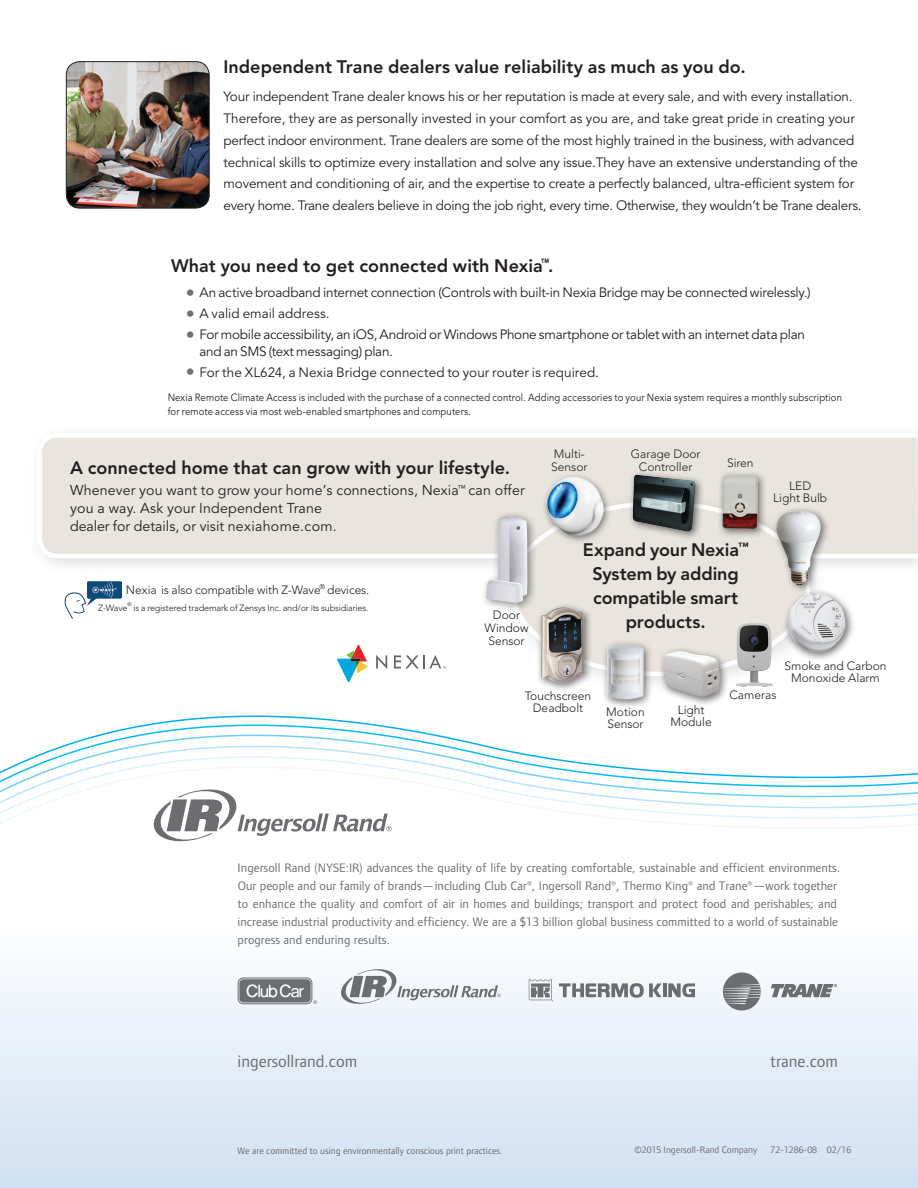
<style>
.page{position:relative;width:918px;height:1188px;background:#fff}
.page>*{position:absolute;margin:0;border:0;box-sizing:border-box;transform-origin:0 0}
.t1{font:800 18px/24px "Avenir LT Std";color:#231f20;text-align:center}
.t2{font:17.25px "Foundry Form Sans";color:#6c6d70}
.t3{font:14.25px/18px "Avenir";letter-spacing:.005em;color:#231f20}
.t4{font:13.5px/21.8px "Avenir";letter-spacing:-.01em;color:#231f20}
.t5{font:12.75px/18px "Foundry Form Sans";letter-spacing:.005em;color:#6c6d70}
.t6{font:300 12px/12.6px "Avenir LT Std";color:#231f20;text-align:center}
.t7{font:10.5px/13.5px "Avenir";letter-spacing:.01em;color:#231f20;scale:.91 1}
.t8{font:9.75px "Foundry Form Sans";color:#6c6d70}
.t9{font:9.75px "Foundry Form Sans";color:#717074}
.t10{font:300 9px "Avenir LT Std";letter-spacing:-.015em;color:#231f20}
.t11{font:300 7.05px "Avenir LT Std";color:#231f20}
.t12{font:300 5.25px "Avenir LT Std";color:#231f20}
.s1{font-size:18px;color:#717074}
.s2{font-family:"Helvetica Neue";font-weight:300}
</style>
<div class="page">
<img style="left:66px;top:63px;width:143px;height:145px">
<div style="left:66px;top:61px;width:144px;height:147px;border:1px solid #231f20;border-radius:14px"></div>
<div style="left:0;top:922px;width:918px;height:266px;background:linear-gradient(to bottom,#fefefe,#d0e0f2)"></div>
<img style="left:65px;top:581px;width:57px;height:37px">
<svg style="left:122px;top:718px;width:283px;height:11px"></svg>
<svg style="left:0;top:729px;width:918px;height:100px"></svg>
<div style="left:27px;top:422px;width:891px;height:156px;background:#231f20;opacity:.14"></div>
<svg style="left:35px;top:431px;width:883px;height:130px;background:#ebe7e1"></svg>
<div style="left:500px;top:490px;width:329px;height:206px;background:#231f20;opacity:.14"></div>
<div style="left:512px;top:503px;width:296px;height:171px;background:#e9e5de;border-radius:50%"></div>
<svg style="left:559px;top:983px;width:103px;height:15px"></svg>
<hr style="left:663px;top:983px;width:4px;height:14px;background:#6c6d70">
<svg style="left:668px;top:983px;width:27px;height:14px"></svg>
<svg style="left:529px;top:980px;width:24px;height:22px"></svg>
<svg style="left:723px;top:972px;width:38px;height:39px"></svg>
<svg style="left:771px;top:984px;width:66px;height:13px"></svg>
<svg style="left:238px;top:977px;width:79px;height:27px;background:#909295"></svg>
<svg style="left:152px;top:786px;width:240px;height:56px"></svg>
<svg style="left:340px;top:967px;width:161px;height:39px"></svg>
<svg style="left:337px;top:645px;width:31px;height:38px"></svg>
<svg style="left:376px;top:655px;width:11px;height:14px"></svg>
<svg style="left:394px;top:655px;width:52px;height:13px"></svg>
<div style="left:541px;top:472px;width:72px;height:73px;background:#e9e5de"></div>
<img style="left:543px;top:475px;width:66px;height:67px">
<div style="left:658px;top:646px;width:71px;height:61px;background:#231f20;opacity:.65"></div>
<img style="left:663px;top:651px;width:56px;height:46px">
<div style="left:536px;top:602px;width:57px;height:90px;background:#231f20;opacity:.65"></div>
<img style="left:541px;top:607px;width:22px;height:72px">
<div style="left:602px;top:639px;width:52px;height:70px;background:#231f20;opacity:.65"></div>
<img style="left:607px;top:645px;width:18px;height:52px">
<div style="left:481px;top:510px;width:57px;height:103px;background:#231f20;opacity:.54"></div>
<img style="left:486px;top:516px;width:25px;height:85px">
<div style="left:784px;top:590px;width:72px;height:72px;background:#231f20;opacity:.65"></div>
<img style="left:787px;top:594px;width:59px;height:58px">
<img style="left:736px;top:623px;width:37px;height:64px">
<div style="left:627px;top:469px;width:78px;height:72px;background:#231f20;opacity:.65"></div>
<img style="left:633px;top:475px;width:63px;height:57px">
<div style="left:771px;top:506px;width:59px;height:89px;background:#231f20;opacity:.65"></div>
<img style="left:775px;top:511px;width:46px;height:74px">
<div style="left:717px;top:470px;width:51px;height:69px;background:#231f20;opacity:.65"></div>
<img style="left:723px;top:476px;width:35px;height:53px">
<h1 class="t1" style="left:223px;top:55px;width:524px">Independent Trane dealers value reliability as much as you do.</h1>
<p class="t4" style="left:224px;top:86px;width:640px">Your independent Trane dealer knows his or her reputation is made at every sale, and with every installation.<br>Therefore, they are as personally invested in your comfort as you are, and take great pride in creating your perfect indoor environment. Trane dealers are some of the most highly trained in the business, with advanced technical skills to optimize every installation and solve any issue.They have an extensive understanding of the movement and conditioning of air, and the expertise to create a perfectly balanced, ultra-efficient system for every home. Trane dealers believe in doing the job right, every time. Otherwise, they wouldn’t be Trane dealers.</p>
<h1 class="t1" style="left:171px;top:253px;width:384px">What you need to get connected with Nexia<sup>™</sup>.</h1>
<p class="t4" style="left:186px;top:282px;width:626px"><span class="s1">•</span> An active broadband internet connection (Controls with built-in Nexia Bridge may be connected wirelessly.)</p>
<p class="t4" style="left:186px;top:303px;width:145px"><span class="s1">•</span> A valid email address.</p>
<p class="t4" style="left:199px;top:327px;width:607px;line-height:16.5px;text-indent:-13px"><span class="s1">•</span> For mobile accessibility, an iOS, Android or Windows Phone smartphone or tablet with an internet data plan and an SMS (text messaging) plan.</p>
<p class="t4" style="left:186px;top:362px;width:415px"><span class="s1">•</span> For the XL624, a Nexia Bridge connected to your router is required.</p>
<p class="t7" style="left:168px;top:391px;width:743px">Nexia Remote Climate Access is included with the purchase of a connected control. Adding accessories to your Nexia system requires a monthly subscription for remote access via most web-enabled smartphones and computers.</p>
<h1 class="t1" style="left:70px;top:456px;width:442px">A connected home that can grow with your lifestyle.</h1>
<p class="t3" style="left:70px;top:482px;width:456px">Whenever you want to grow your home’s connections, Nexia<sup>™</sup> can offer you a way. Ask your Independent Trane<br>dealer for details, or visit nexiahome.com.</p>
<p class="t6" style="left:126px;top:584px;width:196px">Nexia is also compatible with Z-Wave</p>
<p class="t11" style="left:320px;top:582px;width:7px">®</p>
<p class="t6" style="left:327px;top:584px;width:44px">devices.</p>
<p class="t10" style="left:98px;top:602px;width:31px">Z-Wave</p>
<p class="t12" style="left:127px;top:601px;width:6px">®</p>
<p class="t10" style="left:133px;top:602px;width:237px">is a registered trademark of Zensys Inc. and/or its subsidiaries.</p>
<p class="t6" style="left:484px;top:609px;width:46px">Door<br>Window<br>Sensor</p>
<p class="t6" style="left:551px;top:448px;width:38px;text-align:left">Multi-<br>Sensor</p>
<p class="t6" style="left:631px;top:448px;width:71px">Garage Door<br>Controller</p>
<p class="t6" style="left:727px;top:457px;width:28px">Siren</p>
<h1 class="t1" style="left:583px;top:538px;width:167px">Expand your Nexia<sup>™<br></sup>System by adding compatible smart products.</h1>
<p class="t6" style="left:773px;top:479px;width:56px">LED<br>Light Bulb</p>
<p class="t6" style="left:784px;top:659px;width:104px">Smoke and Carbon<br>Monoxide Alarm</p>
<p class="t6" style="left:525px;top:689px;width:68px">Touchscreen<br>Deadbolt</p>
<p class="t6" style="left:606px;top:705px;width:40px;text-align:left">Motion<br>Sensor</p>
<p class="t6" style="left:671px;top:703px;width:43px">Light<br>Module</p>
<p class="t6" style="left:730px;top:688px;width:48px">Cameras</p>
<p class="t5" style="left:238px;top:859px;width:604px">Ingersoll Rand <span class="s2">(</span>NYSE:IR<span class="s2">)</span> advances the quality of life by creating comfortable, sustainable and efficient environments.<br>Our people and our family of brands—including Club Car®, Ingersoll Rand®, Thermo King® and Trane®—work together to enhance the quality and comfort of air in homes and buildings; transport and protect food and perishables; and increase industrial productivity and efficiency. We are a $13 billion global business committed to a world of sustainable progress and enduring results.</p>
<p class="t2" style="left:238px;top:1051px;width:121px">ingersollrand.com</p>
<p class="t2" style="left:770px;top:1051px;width:69px">trane.com</p>
<p class="t8" style="left:238px;top:1145px;width:266px">We are committed to using environmentally conscious print practices.</p>
<p class="t9" style="left:634px;top:1145px;width:124px">©2015 Ingersoll-Rand Company</p>
<p class="t9" style="left:771px;top:1145px;width:82px">72-1286-08 02/16</p>
</div>
